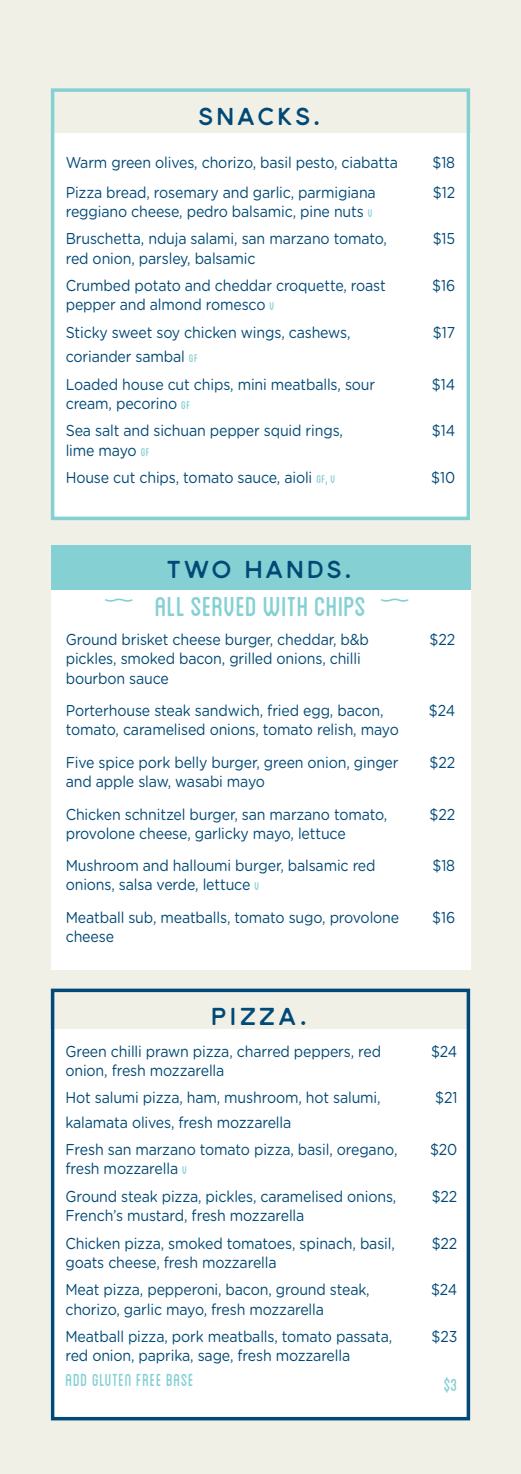
<style>
.page{position:relative;width:521px;height:1474px;background:#fff}
.page>*{position:absolute;margin:0;border:0;box-sizing:border-box;transform-origin:0 0}
.t1{font:38.5px "Blanch Caps";color:#84d0d3}
.t2{font:24.5px "Smoothy Sans";letter-spacing:.08em;color:#014976}
.t3{font:24.5px "Blanch Caps";letter-spacing:.03em;color:#84d0d3;scale:.9 1}
.t4{font:15.75px/19.2px "Gotham Rounded";letter-spacing:-.01em;color:#014976;scale:.9 1}
.s1{font-size:33.25px}
.s2{font-family:"Blanch Caps";color:#84d0d3}
</style>
<div class="page">
<div style="left:0;top:0;width:521px;height:1473px;background:#f1f0e7"></div>
<div style="left:51px;top:578px;width:419px;height:392px;background:#fff"></div>
<svg style="left:381px;top:598px;width:27px;height:3px"></svg>
<svg style="left:105px;top:598px;width:28px;height:3px"></svg>
<div style="left:51px;top:545px;width:419px;height:44px;background:#84d0d3"></div>
<div style="left:51px;top:1029px;width:419px;height:390px;background:#fff"></div>
<div style="left:51px;top:988px;width:419px;height:432px;border:4px solid #014976"></div>
<div style="left:51px;top:133px;width:419px;height:387px;background:#fff"></div>
<div style="left:51px;top:88px;width:419px;height:432px;border:4px solid #84d0d3"></div>
<h2 class="t2" style="left:198px;top:102px;width:127px">SNACKS<span class="s1">.</span></h2>
<p class="t4" style="left:66px;top:152px;width:370px">Warm green olives, chorizo, basil pesto, ciabatta</p>
<p class="t4" style="left:432px;top:152px;width:27px">$18</p>
<p class="t4" style="left:66px;top:182px;width:346px">Pizza bread, rosemary and garlic, parmigiana reggiano cheese, pedro balsamic, pine nuts <span class="s2">V</span></p>
<p class="t4" style="left:433px;top:182px;width:26px">$12</p>
<p class="t4" style="left:66px;top:228px;width:358px">Bruschetta, nduja salami, san marzano tomato, red onion, parsley, balsamic</p>
<p class="t4" style="left:433px;top:228px;width:26px">$15</p>
<p class="t4" style="left:66px;top:275px;width:357px">Crumbed potato and cheddar croquette, roast pepper and almond romesco <span class="s2">V</span></p>
<p class="t4" style="left:432px;top:275px;width:27px">$16</p>
<p class="t4" style="left:66px;top:319px;width:318px;line-height:24.2px">Sticky sweet soy chicken wings, cashews, coriander sambal <span class="s2">GF</span></p>
<p class="t4" style="left:433px;top:322px;width:26px">$17</p>
<p class="t4" style="left:66px;top:374px;width:345px">Loaded house cut chips, mini meatballs, sour cream, pecorino <span class="s2">GF</span></p>
<p class="t4" style="left:432px;top:374px;width:27px">$14</p>
<p class="t4" style="left:66px;top:420px;width:310px">Sea salt and sichuan pepper squid rings, lime mayo <span class="s2">GF</span></p>
<p class="t4" style="left:432px;top:420px;width:27px">$14</p>
<p class="t4" style="left:66px;top:467px;width:301px">House cut chips, tomato sauce, aioli <span class="s2">GF, V</span></p>
<p class="t4" style="left:431px;top:467px;width:28px">$10</p>
<h2 class="t2" style="left:166px;top:555px;width:190px">TWO HANDS<span class="s1">.</span></h2>
<h1 class="t1" style="left:155px;top:588px;width:213px">ALL SERVED WITH CHIPS</h1>
<p class="t4" style="left:66px;top:629px;width:338px">Ground brisket cheese burger, cheddar, b&amp;b pickles, smoked bacon, grilled onions, chilli bourbon sauce</p>
<p class="t4" style="left:429px;top:629px;width:30px">$22</p>
<p class="t4" style="left:66px;top:700px;width:372px">Porterhouse steak sandwich, fried egg, bacon, tomato, caramelised onions, tomato relish, mayo</p>
<p class="t4" style="left:429px;top:700px;width:31px">$24</p>
<p class="t4" style="left:66px;top:752px;width:371px">Five spice pork belly burger, green onion, ginger and apple slaw, wasabi mayo</p>
<p class="t4" style="left:429px;top:752px;width:30px">$22</p>
<p class="t4" style="left:66px;top:803px;width:359px">Chicken schnitzel burger, san marzano tomato, provolone cheese, garlicky mayo, lettuce</p>
<p class="t4" style="left:429px;top:803px;width:30px">$22</p>
<p class="t4" style="left:66px;top:855px;width:346px">Mushroom and halloumi burger, balsamic red onions, salsa verde, lettuce <span class="s2">V</span></p>
<p class="t4" style="left:432px;top:855px;width:27px">$18</p>
<p class="t4" style="left:66px;top:907px;width:372px">Meatball sub, meatballs, tomato sugo, provolone cheese</p>
<p class="t4" style="left:432px;top:907px;width:27px">$16</p>
<h2 class="t2" style="left:211px;top:1002px;width:100px">PIZZA<span class="s1">.</span></h2>
<p class="t4" style="left:65px;top:1040px;width:352px">Green chilli prawn pizza, charred peppers, red onion, fresh mozzarella</p>
<p class="t4" style="left:431px;top:1040px;width:31px">$24</p>
<p class="t4" style="left:65px;top:1085px;width:352px;line-height:24.2px">Hot salumi pizza, ham, mushroom, hot salumi, kalamata olives, fresh mozzarella</p>
<p class="t4" style="left:435px;top:1087px;width:26px">$21</p>
<p class="t4" style="left:65px;top:1139px;width:370px">Fresh san marzano tomato pizza, basil, oregano, fresh mozzarella <span class="s2">V</span></p>
<p class="t4" style="left:430px;top:1139px;width:32px">$20</p>
<p class="t4" style="left:65px;top:1185px;width:369px">Ground steak pizza, pickles, caramelised onions,<br>French’s mustard, fresh mozzarella</p>
<p class="t4" style="left:432px;top:1185px;width:30px">$22</p>
<p class="t4" style="left:65px;top:1232px;width:367px">Chicken pizza, smoked tomatoes, spinach, basil, goats cheese, fresh mozzarella</p>
<p class="t4" style="left:432px;top:1232px;width:30px">$22</p>
<p class="t4" style="left:65px;top:1279px;width:340px">Meat pizza, pepperoni, bacon, ground steak, chorizo, garlic mayo, fresh mozzarella</p>
<p class="t4" style="left:431px;top:1279px;width:31px">$24</p>
<p class="t4" style="left:65px;top:1326px;width:365px">Meatball pizza, pork meatballs, tomato passata, red onion, paprika, sage, fresh mozzarella</p>
<h2 class="t3" style="left:65px;top:1368px;width:144px">ADD GLUTEN FREE BASE</h2>
<p class="t4" style="left:431px;top:1326px;width:30px">$23</p>
<h2 class="t3" style="left:444px;top:1373px;width:17px">$3</h2>
</div>
